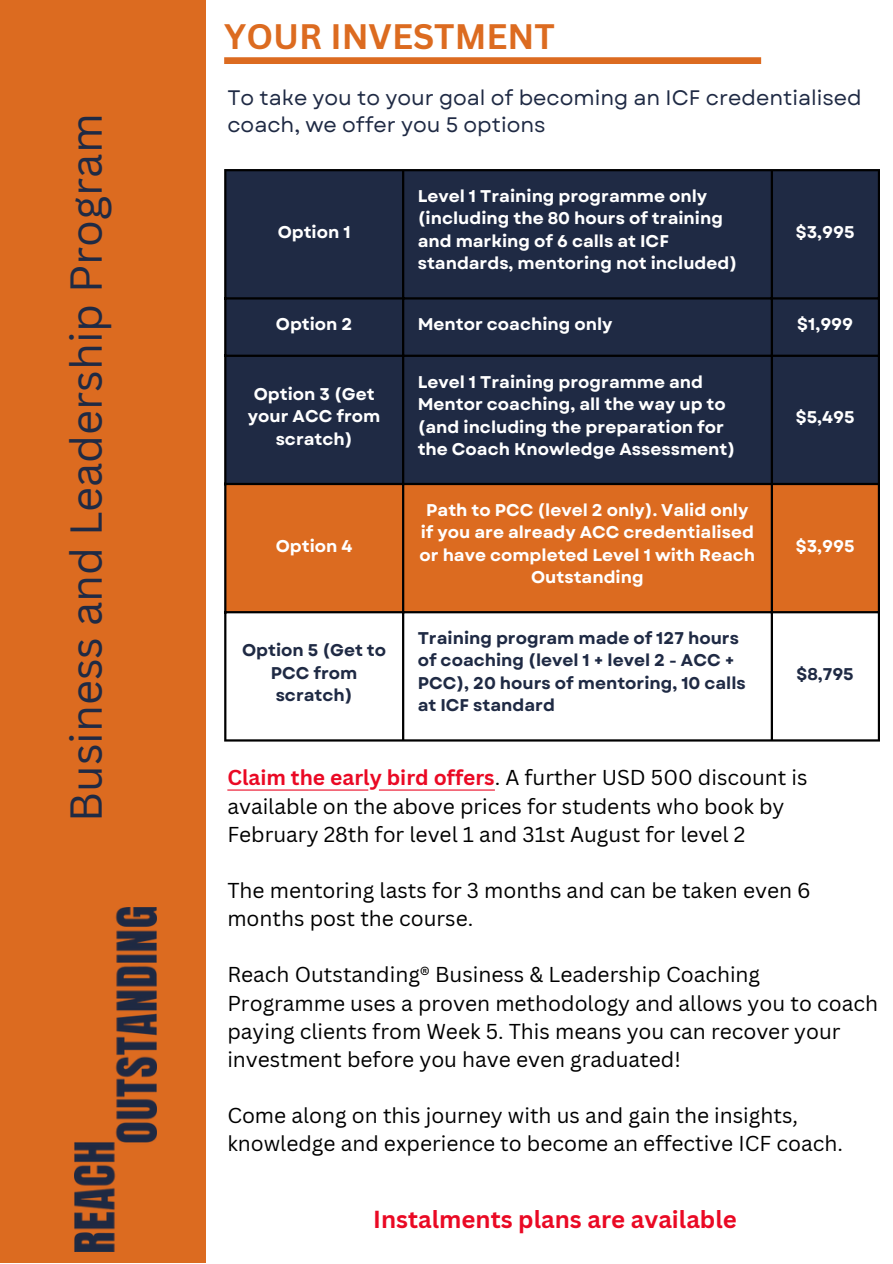
<style>
.page{position:relative;width:893px;height:1264px;background:#fff}
.page>*{position:absolute;margin:0;border:0;box-sizing:border-box;transform-origin:0 0}
.t1{font:43.5px "Canva Sans";color:#1f2a44}
.t2{font:700 34.5px "Canva Sans";color:#dc6b20}
.t3{font:700 24px "Canva Sans";color:#ea0924}
.t4{font:21px/28.2px "Canva Sans";color:#000}
.t5{font:21px/27px "Garet";color:#1f2a44}
.t6{font:700 16.95px/22.5px "Garet";color:#fff;text-align:center}
.t7{font:700 16.95px/22.5px "Garet";color:#1f2a44;text-align:center}
.s1{font-weight:700;color:#ea0924}
</style>
<div class="page">
<div style="left:0;top:0;width:206px;height:1262px;background:#dc6b20"></div>
<img style="left:74px;top:907px;width:82px;height:344px">
<div style="left:224px;top:57px;width:537px;height:7px;background:#dc6b20"></div>
<div style="left:226px;top:171px;width:651px;height:312px;background:#1f2a44"></div>
<div style="left:226px;top:485px;width:651px;height:126px;background:#dc6b20"></div>
<hr style="left:224px;top:171px;width:2px;height:568px;background:#000">
<hr style="left:402px;top:171px;width:2px;height:568px;background:#000">
<hr style="left:770px;top:171px;width:3px;height:568px;background:#000">
<hr style="left:877px;top:171px;width:3px;height:568px;background:#000">
<hr style="left:224px;top:169px;width:656px;height:2px;background:#000">
<hr style="left:224px;top:297px;width:656px;height:2px;background:#000">
<hr style="left:224px;top:354px;width:656px;height:3px;background:#000">
<hr style="left:224px;top:483px;width:656px;height:2px;background:#000">
<hr style="left:224px;top:611px;width:656px;height:2px;background:#000">
<hr style="left:224px;top:739px;width:656px;height:2px;background:#000">
<svg style="left:227px;top:789px;width:268px;height:1px"></svg>
<p class="t1" style="left:55px;top:821px;width:709px;rotate:-90deg">Business and Leadership Program</p>
<p class="t2" style="left:224px;top:12px;width:332px">YOUR INVESTMENT</p>
<p class="t5" style="left:227px;top:84px;width:636px">To take you to your goal of becoming an ICF credentialised coach, we offer you 5 options</p>
<p class="t6" style="left:278px;top:221px;width:74px">Option 1</p>
<p class="t6" style="left:276px;top:313px;width:78px">Option 2</p>
<p class="t6" style="left:248px;top:383px;width:134px">Option 3 (Get your ACC from scratch)</p>
<p class="t6" style="left:276px;top:534px;width:78px">Option 4</p>
<p class="t7" style="left:242px;top:639px;width:146px">Option 5 (Get to<br>PCC from scratch)</p>
<p class="t6" style="left:417px;top:185px;width:321px;text-align:left">Level 1 Training programme only (including the 80 hours of training and marking of 6 calls at ICF standards, mentoring not included)</p>
<p class="t6" style="left:417px;top:313px;width:196px">Mentor coaching only</p>
<p class="t6" style="left:417px;top:370px;width:319px;text-align:left">Level 1 Training programme and Mentor coaching, all the way up to (and including the preparation for the Coach Knowledge Assessment)</p>
<p class="t6" style="left:419px;top:498px;width:337px">Path to PCC (level 2 only). Valid only if you are already ACC credentialised or have completed Level 1 with Reach<br>Outstanding</p>
<p class="t7" style="left:417px;top:627px;width:329px;text-align:left">Training program made of 127 hours of coaching (level 1 + level 2 - ACC +<br>PCC), 20 hours of mentoring, 10 calls at ICF standard</p>
<p class="t6" style="left:795px;top:221px;width:60px">$3,995</p>
<p class="t6" style="left:797px;top:313px;width:57px">$1,999</p>
<p class="t6" style="left:795px;top:406px;width:60px">$5,495</p>
<p class="t6" style="left:795px;top:534px;width:60px">$3,995</p>
<p class="t7" style="left:796px;top:662px;width:59px">$8,795</p>
<p class="t4" style="left:227px;top:763px;width:581px"><span class="s1">Claim the early bird offers</span>. A further USD 500 discount is available on the above prices for students who book by<br>February 28th for level 1 and 31st August for level 2</p>
<p class="t4" style="left:227px;top:875px;width:584px">The mentoring lasts for 3 months and can be taken even 6 months post the course.</p>
<p class="t4" style="left:227px;top:960px;width:534px">Reach Outstanding® Business &amp; Leadership Coaching</p>
<p class="t4" style="left:227px;top:988px;width:652px">Programme uses a proven methodology and allows you to coach paying clients from Week 5. This means you can recover your investment before you have even graduated!</p>
<p class="t4" style="left:227px;top:1100px;width:617px">Come along on this journey with us and gain the insights, knowledge and experience to become an effective ICF coach.</p>
<p class="t3" style="left:373px;top:1202px;width:365px">Instalments plans are available</p>
</div>
